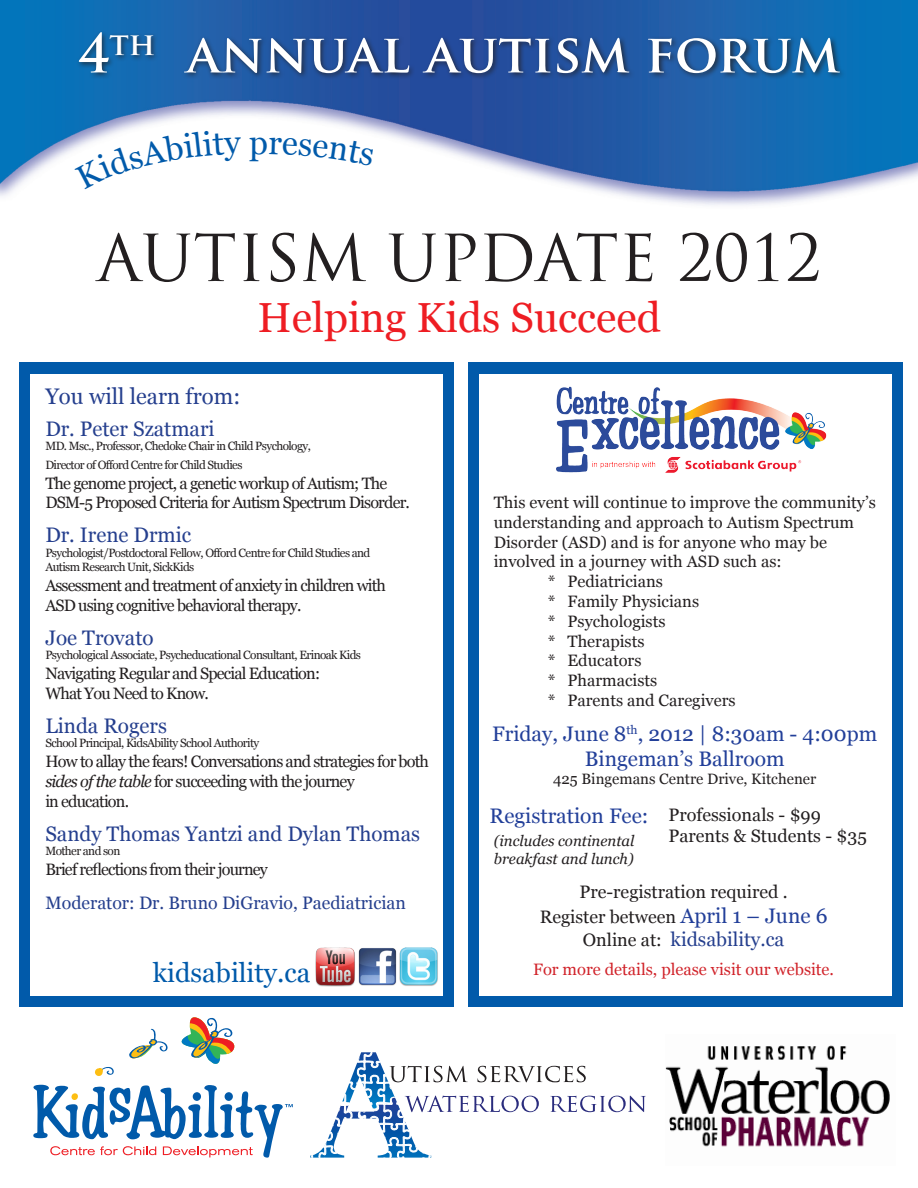
<style>
.page{position:relative;width:918px;height:1188px;background:#fff}
.page>*{position:absolute;margin:0;border:0;box-sizing:border-box;transform-origin:0 0}
.t1{font:63px "Trajan Pro";color:#231f20}
.t2{font:700 52.5px "Trajan Pro";color:#fff}
.t3{font:42px "Georgia";color:#ee1d23}
.t4{font:33px "Georgia";color:#015aaa}
.t5{font:27px "Georgia";color:#015aaa}
.t6{font:22.5px "Georgia";color:#253f8e}
.t7{font:21px "Georgia";color:#253f8e}
.t8{font:21px "Georgia";color:#223f99}
.t9{font:19.5px "Georgia";color:#253f8e}
.t10{font:18px/25.2px "Georgia";color:#231f20;text-align:center}
.t11{font:18px "Georgia";color:#253f8e}
.t12{font:16.5px/19.8px "Georgia";letter-spacing:-.05em;color:#231f20}
.t13{font:16.5px/19.8px "Georgia";color:#231f20}
.t14{font:16.5px "Georgia";color:#d1232a}
.t15{font:italic 15px/18px "Georgia";color:#231f20}
.t16{font:15px "Georgia";color:#231f20}
.t17{font:12px/18.3px "Georgia";letter-spacing:-.05em;color:#231f20}
.s1{font-style:italic}
.s2{font-size:21px;color:#223f99}
.s3{font-size:18px;color:#231f20}
</style>
<div class="page">
<div style="left:19px;top:362px;width:435px;height:645px;background:#015aaa"></div>
<div style="left:30px;top:374px;width:413px;height:622px;background:#fff"></div>
<div style="left:468px;top:362px;width:435px;height:645px;background:#015aaa"></div>
<div style="left:480px;top:374px;width:412px;height:622px;background:#fff"></div>
<img style="left:0;top:0;width:918px;height:205px">
<svg style="left:95px;top:1067px;width:19px;height:9px"></svg>
<svg style="left:129px;top:1017px;width:106px;height:47px"></svg>
<svg style="left:33px;top:1085px;width:260px;height:73px"></svg>
<img style="left:665px;top:1045px;width:225px;height:102px">
<div style="left:76px;top:30px;width:771px;height:50px;background:#231f20;opacity:.75"></div>
<img style="left:556px;top:386px;width:271px;height:87px">
<svg style="left:310px;top:1052px;width:336px;height:106px"></svg>
<img style="left:315px;top:947px;width:123px;height:40px">
<svg style="left:75px;top:131px;width:167px;height:58px"></svg>
<svg style="left:269px;top:137px;width:105px;height:29px"></svg>
<p class="t2" style="left:78px;top:21px;width:763px">4<sup>TH</sup> ANNUAL AUTISM FORUM</p>
<p class="t4" style="left:249px;top:122px;width:21px">p</p>
<p class="t1" style="left:97px;top:218px;width:726px">AUTISM UPDATE 2012</p>
<p class="t6" style="left:45px;top:383px;width:196px">You will learn from:</p>
<p class="t3" style="left:258px;top:292px;width:405px">Helping Kids Succeed</p>
<p class="t7" style="left:45px;top:416px;width:171px">Dr. Peter Szatmari</p>
<p class="t17" style="left:45px;top:437px;width:267px">MD. Msc., Professor, Chedoke Chair in Child Psychology,<br>Director of Offord Centre for Child Studies</p>
<p class="t12" style="left:45px;top:473px;width:366px">The genome project, a genetic workup of Autism; The<br>DSM-5 Proposed Criteria for Autism Spectrum Disorder.</p>
<p class="t7" style="left:45px;top:523px;width:147px">Dr. Irene Drmic</p>
<p class="t17" style="left:45px;top:546px;width:327px;line-height:14.4px">Psychologist/Postdoctoral Fellow, Offord Centre for Child Studies and<br>Autism Research Unit, SickKids</p>
<p class="t12" style="left:45px;top:576px;width:342px">Assessment and treatment of anxiety in children with<br>ASD using cognitive behavioral therapy.</p>
<p class="t7" style="left:45px;top:625px;width:110px">Joe Trovato</p>
<p class="t17" style="left:45px;top:646px;width:317px">Psychological Associate, Psycheducational Consultant, Erinoak Kids</p>
<p class="t12" style="left:45px;top:664px;width:276px">Navigating Regular and Special Education:<br>What You Need to Know.</p>
<p class="t7" style="left:45px;top:713px;width:123px">Linda Rogers</p>
<p class="t17" style="left:45px;top:734px;width:215px">School Principal, KidsAbility School Authority</p>
<p class="t12" style="left:45px;top:752px;width:385px">How to allay the fears! Conversations and strategies for both <span class="s1">sides of the table</span> for succeeding with the journey<br>in education.</p>
<p class="t7" style="left:45px;top:821px;width:376px">Sandy Thomas Yantzi and Dylan Thomas</p>
<p class="t17" style="left:45px;top:842px;width:77px">Mother and son</p>
<p class="t12" style="left:45px;top:860px;width:224px">Brief reflections from their journey</p>
<p class="t11" style="left:45px;top:892px;width:362px">Moderator: Dr. Bruno DiGravio, Paediatrician</p>
<p class="t5" style="left:153px;top:957px;width:159px">kidsability.ca</p>
<p class="t13" style="left:494px;top:493px;width:384px">This event will continue to improve the community’s understanding and approach to Autism Spectrum Disorder (ASD) and is for anyone who may be involved in a journey with ASD such as:</p>
<p class="t13" style="left:548px;top:572px;width:117px">* Pediatricians</p>
<p class="t13" style="left:548px;top:592px;width:153px">* Family Physicians</p>
<p class="t13" style="left:548px;top:612px;width:119px">* Psychologists</p>
<p class="t13" style="left:548px;top:631px;width:98px">* Therapists</p>
<p class="t13" style="left:548px;top:651px;width:95px">* Educators</p>
<p class="t13" style="left:548px;top:671px;width:111px">* Pharmacists</p>
<p class="t13" style="left:548px;top:691px;width:189px">* Parents and Caregivers</p>
<p class="t8" style="left:492px;top:721px;width:386px">Friday, June 8<sup>th</sup>, 2012 | 8:30am - 4:00pm</p>
<p class="t8" style="left:585px;top:746px;width:201px">Bingeman’s Ballroom</p>
<p class="t16" style="left:553px;top:770px;width:265px">425 Bingemans Centre Drive, Kitchener</p>
<p class="t8" style="left:490px;top:803px;width:160px">Registration Fee:</p>
<p class="t10" style="left:668px;top:802px;width:154px">Professionals - $99</p>
<p class="t10" style="left:668px;top:824px;width:200px">Parents &amp; Students - $35</p>
<p class="t15" style="left:494px;top:832px;width:142px">(includes continental breakfast and lunch)</p>
<p class="t10" style="left:540px;top:879px;width:289px">Pre-registration required .<br>Register between <span class="s2">April 1 – June 6</span></p>
<p class="t9" style="left:583px;top:928px;width:203px"><span class="s3">Online at:</span> kidsability.ca</p>
<p class="t14" style="left:533px;top:960px;width:302px">For more details, please visit our website.</p>
</div>
